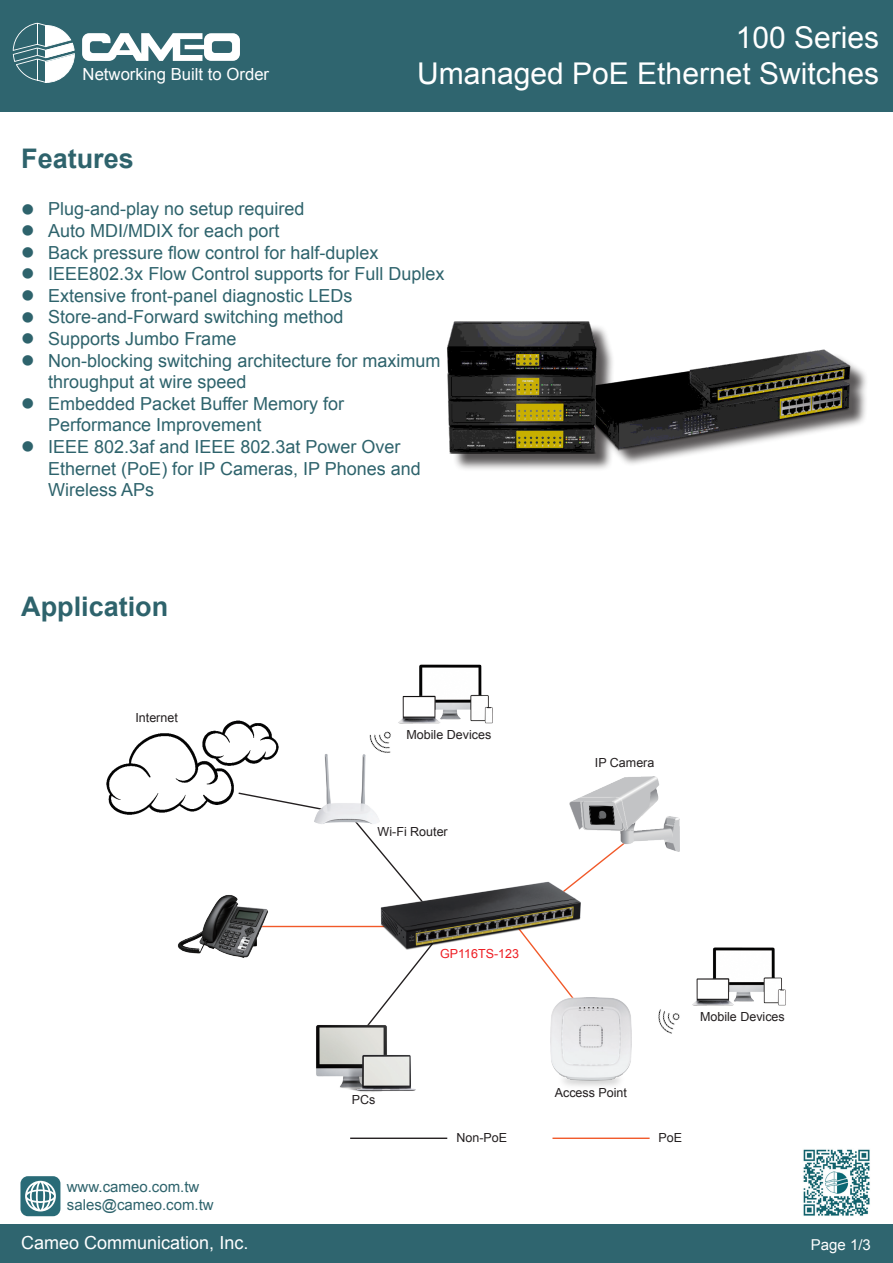
<style>
.page{position:relative;width:893px;height:1263px;background:#fff}
.page>*{position:absolute;margin:0;border:0;box-sizing:border-box;transform-origin:0 0}
.t1{font:30px/36px "Arial";color:#fff;text-align:right}
.Features標題{font:700 27px "Arial";color:#2e636c}
.t2{font:18px/21.6px "Arial";color:#2e636c}
.t3{font:18px "Arial";color:#fff}
.t4{font:16.65px "Arial";color:#fff}
.t5{font:15px "Arial";color:#2e636c}
.t6{font:15px "Arial";color:#fff}
.t7{font:12.45px "Arial";color:#231f20}
.t8{font:12.45px "Arial";color:#ee1d23}
</style>
<div class="page">
<div style="left:0;top:0;width:893px;height:111px;background:#2f656f"></div>
<svg style="left:82px;top:33px;width:158px;height:28px"></svg>
<svg style="left:13px;top:23px;width:62px;height:60px"></svg>
<div style="left:0;top:1224px;width:893px;height:39px;background:#2f656f"></div>
<img style="left:369px;top:731px;width:22px;height:22px">
<img style="left:658px;top:1009px;width:22px;height:25px">
<svg style="left:292px;top:802px;width:14px;height:5px"></svg>
<img style="left:106px;top:720px;width:186px;height:95px">
<svg style="left:361px;top:830px;width:46px;height:52px"></svg>
<svg style="left:574px;top:851px;width:42px;height:51px"></svg>
<svg style="left:374px;top:949px;width:55px;height:67px"></svg>
<svg style="left:534px;top:949px;width:39px;height:48px"></svg>
<hr style="left:248px;top:926px;width:174px;height:1px;background:#f15929">
<img style="left:306px;top:748px;width:82px;height:82px">
<img style="left:398px;top:664px;width:95px;height:60px">
<img style="left:692px;top:947px;width:94px;height:59px">
<hr style="left:350px;top:1137px;width:97px;height:2px;background:#231f20">
<hr style="left:552px;top:1137px;width:98px;height:2px;background:#f15929">
<img style="left:316px;top:1016px;width:100px;height:76px">
<img style="left:570px;top:777px;width:109px;height:74px">
<img style="left:550px;top:997px;width:82px;height:89px">
<img style="left:381px;top:882px;width:199px;height:67px">
<img style="left:178px;top:895px;width:91px;height:63px">
<div style="left:450px;top:324px;width:418px;height:148px;background:#231f20;opacity:.75"></div>
<img style="left:447px;top:321px;width:403px;height:133px">
<img style="left:803px;top:1149px;width:67px;height:67px">
<svg style="left:20px;top:1176px;width:40px;height:40px"></svg>
<p class="t4" style="left:83px;top:63px;width:188px">Networking Built to Order</p>
<h1 class="t1" style="left:417px;top:20px;width:463px">100 Series<br>Umanaged PoE Ethernet Switches</h1>
<p class="Features標題" style="left:21px;top:140px;width:114px">Features</p>
<p class="t2" style="left:48px;top:198px;width:258px">Plug-and-play no setup required</p>
<p class="t2" style="left:48px;top:220px;width:233px">Auto MDI/MDIX for each port</p>
<p class="t2" style="left:48px;top:242px;width:332px">Back pressure flow control for half-duplex</p>
<p class="t2" style="left:48px;top:263px;width:398px">IEEE802.3x Flow Control supports for Full Duplex</p>
<p class="t2" style="left:48px;top:285px;width:306px">Extensive front-panel diagnostic LEDs</p>
<p class="t2" style="left:48px;top:306px;width:297px">Store-and-Forward switching method</p>
<p class="t2" style="left:48px;top:328px;width:190px">Supports Jumbo Frame</p>
<p class="t2" style="left:48px;top:350px;width:394px">Non-blocking switching architecture for maximum throughput at wire speed</p>
<p class="t2" style="left:48px;top:393px;width:297px">Embedded Packet Buffer Memory for<br>Performance Improvement</p>
<p class="t2" style="left:48px;top:436px;width:374px">IEEE 802.3af and IEEE 802.3at Power Over<br>Ethernet (PoE) for IP Cameras, IP Phones and<br>Wireless APs</p>
<p class="Features標題" style="left:21px;top:589px;width:149px">Application</p>
<p class="t7" style="left:135px;top:709px;width:44px">Internet</p>
<p class="t5" style="left:67px;top:1177px;width:134px">www.cameo.com.tw</p>
<p class="t5" style="left:67px;top:1195px;width:148px">sales@cameo.com.tw</p>
<p class="t7" style="left:406px;top:726px;width:86px">Mobile Devices</p>
<p class="t7" style="left:378px;top:824px;width:72px">Wi-Fi Router</p>
<p class="t7" style="left:595px;top:755px;width:61px">IP Camera</p>
<p class="t7" style="left:352px;top:1092px;width:25px">PCs</p>
<p class="t8" style="left:440px;top:945px;width:81px">GP116TS-123</p>
<p class="t7" style="left:700px;top:1009px;width:86px">Mobile Devices</p>
<p class="t7" style="left:555px;top:1084px;width:74px">Access Point</p>
<p class="t7" style="left:456px;top:1129px;width:52px">Non-PoE</p>
<p class="t7" style="left:658px;top:1129px;width:25px">PoE</p>
<p class="t3" style="left:21px;top:1231px;width:229px">Cameo Communication, Inc.</p>
<p class="t6" style="left:811px;top:1234px;width:62px">Page 1/3</p>
</div>
